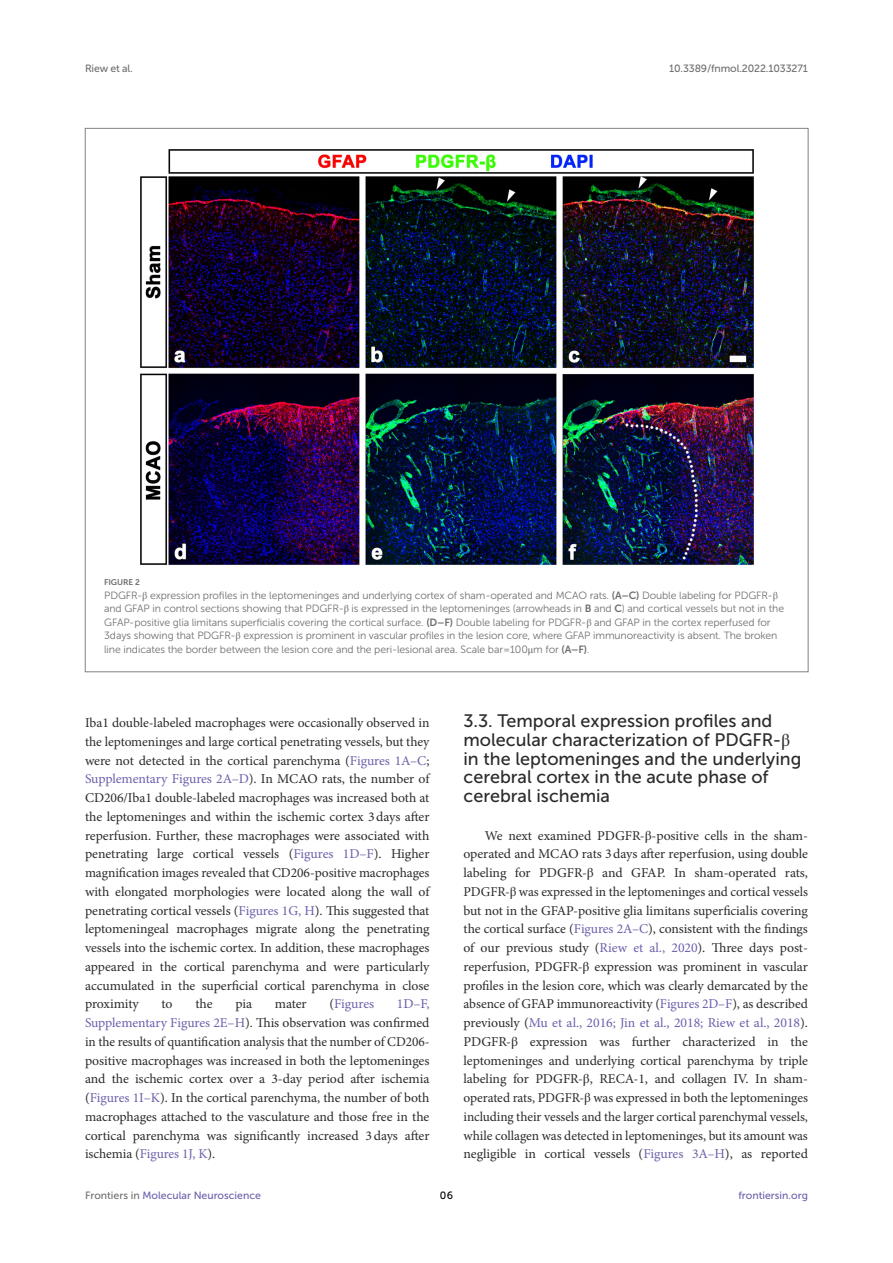
<style>
.page{position:relative;width:893px;height:1263px;background:#fff}
.page>*{position:absolute;margin:0;border:0;box-sizing:border-box;transform-origin:0 0}
.HEAD_2{font:18px/18.8px "Museo Sans 500";color:#2b2b2a}
.TEXT_FLUSH{font:13.5px/18.8px "Minion Pro";letter-spacing:-.005em;color:#2b2b2a;text-align:justify}
.TEXT_FLUSH-2{font:13.5px "Minion Pro";letter-spacing:-.005em;color:#6a61ab}
.FIG_LEG{font:10.5px/13.5px "Museo Sans 300";letter-spacing:-.01em;color:#706f70}
.t1{font:10.5px "Museo Sans 500";color:#6a61ab}
.t2{font:10.5px "Museo Sans 500";letter-spacing:-.015em;color:#706f70}
.t3{font:10.5px "Museo Sans 500";color:#000}
.FIG_HD{font:8.25px "Museo Sans 700";letter-spacing:-.01em;color:#706f70}
.s1{font-family:"STIX General"}
.s2{font-family:"Museo Sans 700"}
.s3{color:#6a61ab}
.s4{color:#2b2b2a}
.s5{color:#706f70}
</style>
<div class="page">
<img style="left:140px;top:149px;width:614px;height:417px">
<p class="t2" style="left:85px;top:63px;width:49px">Riew et al.</p>
<p class="t2" style="left:669px;top:63px;width:140px">10.3389/fnmol.2022.1033271</p>
<p class="FIG_HD" style="left:104px;top:578px;width:37px">FIGURE 2</p>
<p class="FIG_LEG" style="left:104px;top:588px;width:681px">PDGFR-<span class="s1">β</span> expression profiles in the leptomeninges and underlying cortex of sham-operated and MCAO rats. <span class="s2">(A–C)</span> Double labeling for PDGFR-<span class="s1">β </span>and GFAP in control sections showing that PDGFR-<span class="s1">β</span> is expressed in the leptomeninges (arrowheads in <span class="s2">B</span> and <span class="s2">C</span>) and cortical vessels but not in the GFAP-positive glia limitans superficialis covering the cortical surface. <span class="s2">(D–F)</span> Double labeling for PDGFR-<span class="s1">β</span> and GFAP in the cortex reperfused for<br>3 days showing that PDGFR-<span class="s1">β</span> expression is prominent in vascular profiles in the lesion core, where GFAP immunoreactivity is absent. The broken line indicates the border between the lesion core and the peri-lesional area. Scale bar = 100 <span class="s1">μ</span>m for <span class="s2">(A–F)</span>.</p>
<p class="TEXT_FLUSH" style="left:85px;top:713px;width:346px">Iba1 double-labeled macrophages were occasionally observed in the leptomeninges and large cortical penetrating vessels, but they were not detected in the cortical parenchyma (<span class="s3">Figures 1A–C</span>; <span class="s3">Supplementary Figures 2A–D</span>). In MCAO rats, the number of CD206/Iba1 double-labeled macrophages was increased both at the leptomeninges and within the ischemic cortex 3days after reperfusion. Further, these macrophages were associated with penetrating large cortical vessels (<span class="s3">Figures 1D–F</span>). Higher magnification images revealed that CD206-positive macrophages with elongated morphologies were located along the wall of penetrating cortical vessels (<span class="s3">Figures 1G, H</span>). This suggested that leptomeningeal macrophages migrate along the penetrating vessels into the ischemic cortex. In addition, these macrophages appeared in the cortical parenchyma and were particularly accumulated in the superficial cortical parenchyma in close proximity</p>
<p class="TEXT_FLUSH" style="left:162px;top:995px;width:13px">to</p>
<p class="TEXT_FLUSH" style="left:195px;top:995px;width:19px">the</p>
<p class="TEXT_FLUSH" style="left:235px;top:995px;width:18px">pia</p>
<p class="TEXT_FLUSH" style="left:275px;top:995px;width:33px">mater</p>
<p class="TEXT_FLUSH-2" style="left:329px;top:995px;width:46px"><span class="s4">(</span>Figures</p>
<p class="TEXT_FLUSH" style="left:85px;top:995px;width:346px;text-indent:312px"><span class="s3">1D–F, Supplementary Figures 2E–H</span>). This observation was confirmed in the results of quantification analysis that the number of CD206- positive macrophages was increased in both the leptomeninges and the ischemic cortex over a 3-day period after ischemia (<span class="s3">Figures 1I–K</span>). In the cortical parenchyma, the number of both macrophages attached to the vasculature and those free in the cortical parenchyma was significantly increased 3days after ischemia (<span class="s3">Figures 1J, K</span>).</p>
<p class="HEAD_2" style="left:463px;top:711px;width:339px">3.3. Temporal expression profiles and molecular characterization of PDGFR-<span class="s1">β </span>in the leptomeninges and the underlying cerebral cortex in the acute phase of cerebral ischemia</p>
<p class="TEXT_FLUSH" style="left:463px;top:826px;width:346px;text-indent:21px">We next examined PDGFR-<span class="s1">β</span>-positive cells in the sham&shy;operated and MCAO rats 3days after reperfusion, using double labeling for PDGFR-<span class="s1">β</span> and GFAP. In sham-operated rats, PDGFR-<span class="s1">β</span> was expressed in the leptomeninges and cortical vessels but not in the GFAP-positive glia limitans superficialis covering the cortical surface (<span class="s3">Figures 2A–C</span>), consistent with the findings of our previous study (<span class="s3">Riew et al., 2020</span>). Three days post&shy;reperfusion, PDGFR-<span class="s1">β</span> expression was prominent in vascular profiles in the lesion core, which was clearly demarcated by the absence of GFAP immunoreactivity (<span class="s3">Figures 2D–F</span>), as described previously (<span class="s3">Mu et al., 2016; Jin et al., 2018; Riew et al., 2018</span>).<br>PDGFR-<span class="s1">β</span> expression was further characterized in the leptomeninges and underlying cortical parenchyma by triple labeling for PDGFR-<span class="s1">β</span>, RECA-1, and collagen IV. In sham&shy;operated rats, PDGFR-<span class="s1">β</span> was expressed in both the leptomeninges including their vessels and the larger cortical parenchymal vessels, while collagen was detected in leptomeninges, but its amount was negligible in cortical vessels (<span class="s3">Figures 3A–H</span>), as reported</p>
<p class="t1" style="left:85px;top:1190px;width:177px"><span class="s5">Frontiers in</span> Molecular Neuroscience</p>
<p class="t3" style="left:440px;top:1190px;width:15px">06</p>
<p class="t1" style="left:738px;top:1190px;width:71px">frontiersin.org</p>
</div>
